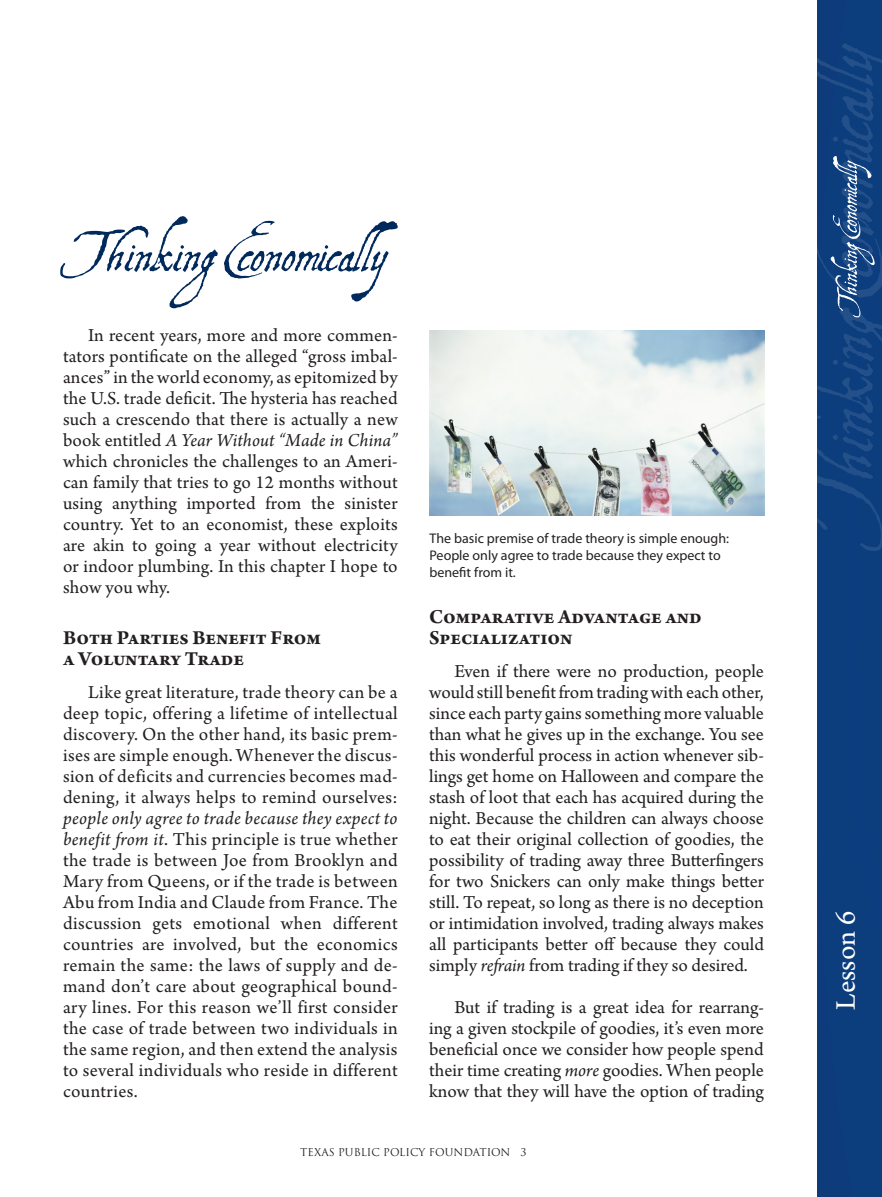
<style>
.page{position:relative;width:882px;height:1197px;background:#fff}
.page>*{position:absolute;margin:0;border:0;box-sizing:border-box;transform-origin:0 0}
.t1{font:29.75px "Arno Pro";letter-spacing:-.005em;color:#fff}
.t2{font:700 21px/21px "Arno Pro";color:#231f20}
.t3{font:19.25px/21px "Arno Pro";letter-spacing:.01em;color:#231f20;text-align:justify}
.t4{font:14px/16.8px "Myriad Pro";color:#231f20}
.t5{font:10.5px "Trajan Pro";color:#231f20}
.s1{font-style:italic}
</style>
<div class="page">
<div style="left:817px;top:0;width:65px;height:1197px;background:#0c3d7d"></div>
<svg style="left:817px;top:43px;width:65px;height:508px"></svg>
<svg style="left:831px;top:156px;width:44px;height:161px"></svg>
<svg style="left:60px;top:216px;width:338px;height:92px"></svg>
<img style="left:429px;top:331px;width:335px;height:184px">
<p class="t3" style="left:63px;top:326px;width:336px;text-indent:25px">In recent years, more and more commen&shy;tators pontificate on the alleged “gross imbal&shy;ances” in the world economy, as epitomized by the U.S. trade deficit. The hysteria has reached such a crescendo that there is actually a new book entitled <span class="s1">A Year Without “Made in China” </span>which chronicles the challenges to an Ameri&shy;can family that tries to go 12 months without using anything imported from the sinister country. Yet to an economist, these exploits are akin to going a year without electricity or indoor plumbing. In this chapter I hope to show you why.</p>
<p class="t2" style="left:63px;top:628px;width:260px">Both Parties Benefit From a Voluntary Trade</p>
<p class="t3" style="left:63px;top:683px;width:336px;text-indent:25px">Like great literature, trade theory can be a deep topic, offering a lifetime of intellectual discovery. On the other hand, its basic prem&shy;ises are simple enough. Whenever the discus&shy;sion of deficits and currencies becomes mad&shy;dening, it always helps to remind ourselves:</p>
<p class="t3" style="left:63px;top:809px;width:336px"><span class="s1">people only agree to trade because they expect to benefit from it</span>. This principle is true whether the trade is between Joe from Brooklyn and Mary from Queens, or if the trade is between Abu from India and Claude from France. The discussion gets emotional when different countries are involved, but the economics remain the same: the laws of supply and de&shy;mand don’t care about geographical bound&shy;ary lines. For this reason we’ll first consider the case of trade between two individuals in the same region, and then extend the analysis to several individuals who reside in different countries.</p>
<p class="t4" style="left:430px;top:530px;width:301px">The basic premise of trade theory is simple enough:<br>People only agree to trade because they expect to benefit from it.</p>
<p class="t2" style="left:429px;top:607px;width:274px">Comparative Advantage and<br>Specialization</p>
<p class="t3" style="left:429px;top:662px;width:336px;text-indent:25px">Even if there were no production, people would still benefit from trading with each other, since each party gains something more valuable than what he gives up in the exchange. You see this wonderful process in action whenever sib&shy;lings get home on Halloween and compare the stash of loot that each has acquired during the night. Because the children can always choose to eat their original collection of goodies, the possibility of trading away three Butterfingers for two Snickers can only make things better still. To repeat, so long as there is no deception or intimidation involved, trading always makes all participants better off because they could simply <span class="s1">refrain</span> from trading if they so desired.</p>
<p class="t3" style="left:429px;top:998px;width:336px;text-indent:25px">But if trading is a great idea for rearrang&shy;ing a given stockpile of goodies, it’s even more beneficial once we consider how people spend their time creating <span class="s1">more</span> goodies. When people know that they will have the option of trading</p>
<p class="t5" style="left:300px;top:1145px;width:172px">TEXAS PUBLIC POLICY FOUNDAT</p>
<p class="t5" style="left:487px;top:1145px;width:41px">ION 3</p>
<h1 class="t1" style="left:829px;top:1010px;width:100px;rotate:-90deg">Lesson 6</h1>
</div>
